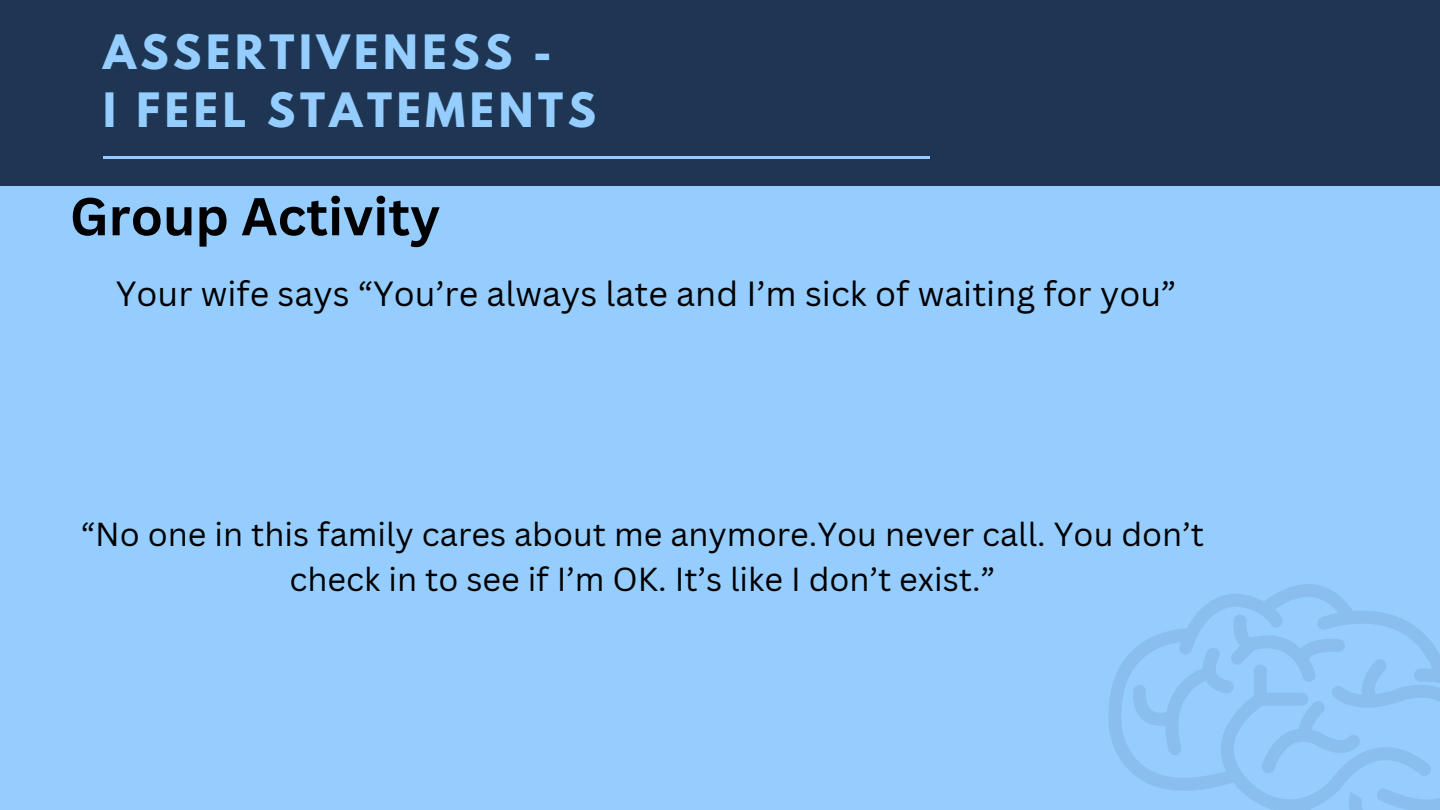
<style>
.page{position:relative;width:1440px;height:810px;background:#95cdff}
.page>*{position:absolute;margin:0;border:0;box-sizing:border-box;transform-origin:0 0}
.t1{font:700 52px "Canva Sans";color:#000}
.t2{font:700 41.9px/58.5px "League Spartan";letter-spacing:.11em;color:#95cdff}
.t3{font:34px "Canva Sans";color:#000}
.t4{font:32.4px/45px "Canva Sans";color:#000;text-align:center}
</style>
<div class="page">
<div style="left:0;top:0;width:1440px;height:185px;background:#1e3653"></div>
<svg style="left:1109px;top:584px;width:331px;height:226px"></svg>
<hr style="left:103px;top:157px;width:826px;height:2px;background:#95cdff">
<h2 class="t2" style="left:103px;top:28px;width:494px">ASSERTIVENESS -<br>I FEEL STATEMENTS</h2>
<h1 class="t1" style="left:70px;top:180px;width:372px">Group Activity</h1>
<p class="t3" style="left:116px;top:270px;width:1062px">Your wife says “You’re always late and I’m sick of waiting for you”</p>
<p class="t4" style="left:81px;top:511px;width:1125px">“No one in this family cares about me anymore.You never call. You don’t check in to see if I’m OK. It’s like I don’t exist.”</p>
</div>
